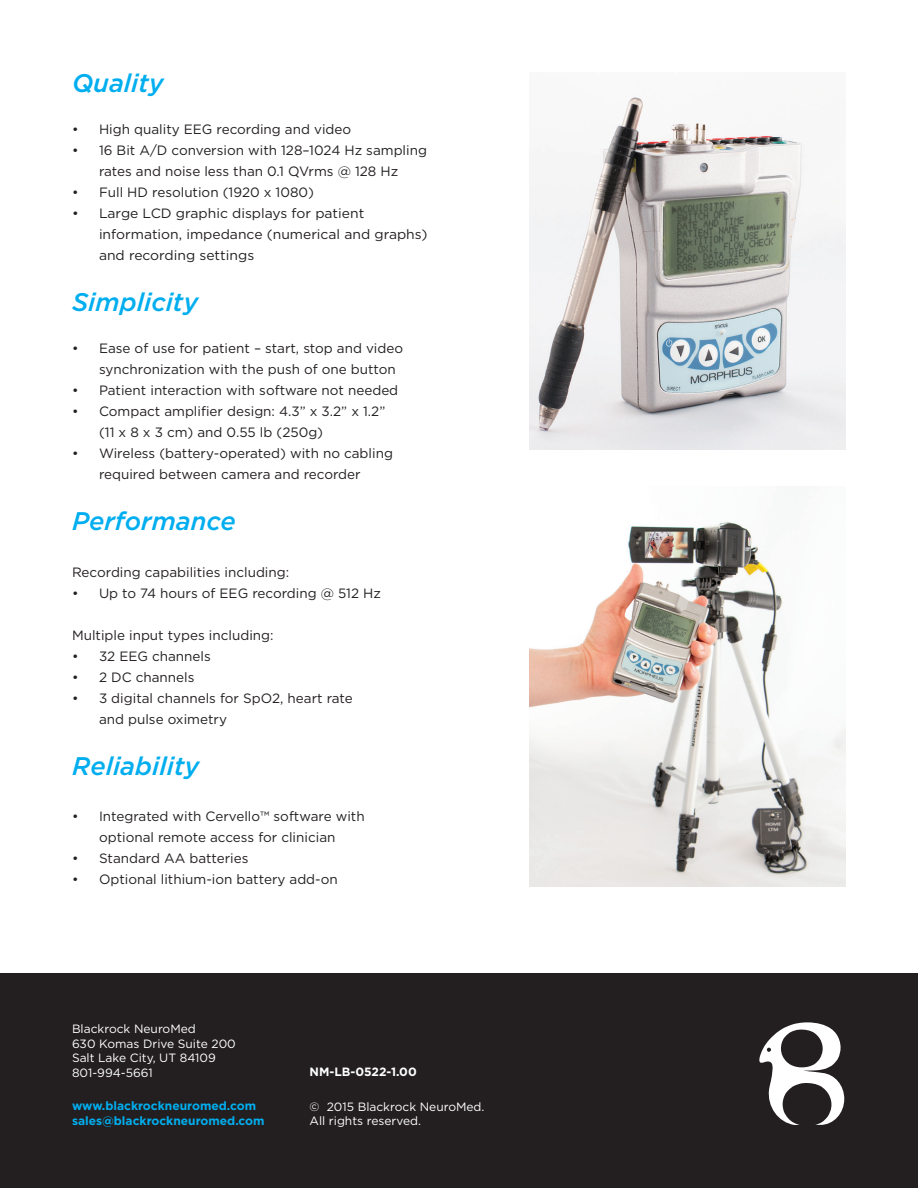
<style>
.page{position:relative;width:918px;height:1188px;background:#fff}
.page>*{position:absolute;margin:0;border:0;box-sizing:border-box;transform-origin:0 0}
.t1{font:italic 500 25.5px "Gotham";color:#00aeef}
.t2{font:13.5px/21px "Gotham";color:#231f20}
.t3{font:12px/14.4px "Gotham";color:#fff}
.t4{font:700 12px/14.4px "Gotham";color:#00aeef}
.t5{font:700 12px "Gotham";color:#fff}
</style>
<div class="page">
<div style="left:0;top:974px;width:918px;height:214px;background:#231f20"></div>
<img style="left:529px;top:97px;width:317px;height:352px">
<svg style="left:759px;top:1022px;width:85px;height:103px"></svg>
<img style="left:529px;top:521px;width:317px;height:365px">
<h1 class="t1" style="left:72px;top:69px;width:93px">Quality</h1>
<p class="t2" style="left:72px;top:119px;width:281px">• High quality EEG recording and video</p>
<p class="t2" style="left:72px;top:140px;width:357px;text-align:center">• 16 Bit A/D conversion with 128–1024 Hz sampling rates and noise less than 0.1 μVrms @ 128 Hz</p>
<p class="t2" style="left:72px;top:182px;width:244px">• Full HD resolution (1920 x 1080)</p>
<p class="t2" style="left:99px;top:203px;width:330px;text-indent:-27px">• Large LCD graphic displays for patient information, impedance (numerical and graphs) and recording settings</p>
<h1 class="t1" style="left:72px;top:288px;width:128px">Simplicity</h1>
<p class="t2" style="left:99px;top:338px;width:306px;text-indent:-27px">• Ease of use for patient – start, stop and video synchronization with the push of one button</p>
<p class="t2" style="left:72px;top:380px;width:328px">• Patient interaction with software not needed</p>
<p class="t2" style="left:99px;top:401px;width:288px;text-indent:-27px">• Compact amplifier design: 4.3” x 3.2” x 1.2” (11 x 8 x 3 cm) and 0.55 lb (250g)</p>
<p class="t2" style="left:72px;top:443px;width:323px;text-align:center">• Wireless (battery-operated) with no cabling required between camera and recorder</p>
<h1 class="t1" style="left:72px;top:507px;width:165px">Performance</h1>
<p class="t2" style="left:72px;top:561px;width:219px">Recording capabilities including:</p>
<p class="t2" style="left:72px;top:582px;width:311px">• Up to 74 hours of EEG recording @ 512 Hz</p>
<p class="t2" style="left:72px;top:624px;width:203px">Multiple input types including:</p>
<p class="t2" style="left:72px;top:645px;width:140px">• 32 EEG channels</p>
<p class="t2" style="left:72px;top:666px;width:124px">• 2 DC channels</p>
<p class="t2" style="left:99px;top:687px;width:255px;text-indent:-27px">• 3 digital channels for SpO2, heart rate and pulse oximetry</p>
<h1 class="t1" style="left:72px;top:751px;width:129px">Reliability</h1>
<p class="t2" style="left:72px;top:806px;width:294px;text-align:center">• Integrated with Cervello™ software with optional remote access for clinician</p>
<p class="t2" style="left:72px;top:848px;width:178px">• Standard AA batteries</p>
<p class="t2" style="left:72px;top:869px;width:267px">• Optional lithium-ion battery add-on</p>
<p class="t3" style="left:72px;top:1022px;width:165px">Blackrock NeuroMed<br>630 Komas Drive Suite 200<br>Salt Lake City, UT 84109<br>801-994-5661</p>
<p class="t4" style="left:72px;top:1099px;width:194px">www.blackrockneuromed.com sales@blackrockneuromed.com</p>
<p class="t5" style="left:310px;top:1065px;width:109px">NM-LB-0522-1.00</p>
<p class="t3" style="left:310px;top:1099px;width:176px">© 2015 Blackrock NeuroMed.<br>All rights reserved.</p>
</div>
